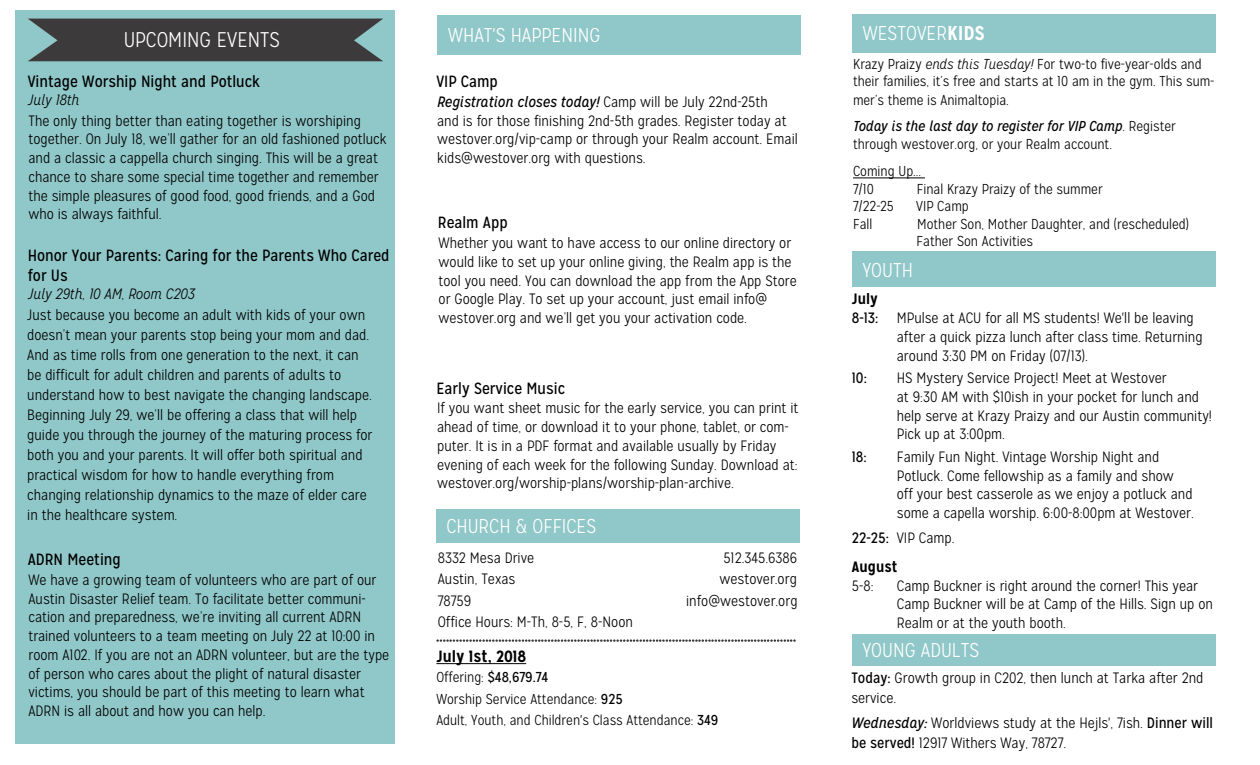
<style>
.page{position:relative;width:1260px;height:765px;background:#fff}
.page>*{position:absolute;margin:0;border:0;box-sizing:border-box;transform-origin:0 0}
.t1{font:300 21.25px "Mission Gothic";color:#fff}
.t2{font:300 20px "Mission Gothic";color:#fff}
.Paragraph_Style_1{font:16.25px/20px "Mission Gothic";color:#000}
.t3{font:700 16.25px "Mission Gothic";color:#000}
.Paragraph_Style_1-2{font:300 15px/18.8px "Mission Gothic";color:#000}
.Paragraph_Style_1-3{font:italic 300 15px "Mission Gothic";color:#000}
.t4{font:700 15px "Mission Gothic";color:#000}
.t5{font:15px "Mission Gothic";color:#000}
.Paragraph_Style_1-4{font:300 14.38px/18.1px "Mission Gothic";color:#000}
.t6{font:14.38px "Mission Gothic";color:#000}
.s1{font-weight:400;font-style:italic}
.s2{font-weight:300}
.s3{font-weight:400}
.s4{font-weight:700}
.s5{font-style:italic}
</style>
<div class="page">
<div style="left:852px;top:252px;width:363px;height:35px;background:#90c7c8"></div>
<div style="left:15px;top:11px;width:380px;height:733px;background:#90c7c8"></div>
<svg style="left:28px;top:19px;width:355px;height:42px;background:#434546"></svg>
<div style="left:852px;top:634px;width:363px;height:32px;background:#90c7c8"></div>
<hr style="left:436px;top:663px;width:90px;height:1px;background:#000">
<div style="left:436px;top:509px;width:364px;height:33px;background:#90c7c8"></div>
<div style="left:852px;top:15px;width:364px;height:38px;background:#90c7c8"></div>
<div style="left:437px;top:15px;width:363px;height:39px;background:#90c7c8"></div>
<hr style="left:853px;top:178px;width:72px;height:1px;background:#000">
<svg style="left:436px;top:639px;width:360px;height:3px"></svg>
<p class="t1" style="left:124px;top:27px;width:158px">UPCOMING EVENTS</p>
<p class="Paragraph_Style_1" style="left:28px;top:71px;width:234px">Vintage Worship Night and Potluck</p>
<p class="Paragraph_Style_1-3" style="left:28px;top:91px;width:53px">July 18th</p>
<p class="Paragraph_Style_1-2" style="left:28px;top:111px;width:360px">The only thing better than eating together is worshiping together. On July 18, we’ll gather for an old fashioned potluck and a classic a cappella church singing. This will be a great chance to share some special time together and remember the simple pleasures of good food, good friends, and a God who is always faithful.</p>
<p class="Paragraph_Style_1" style="left:28px;top:246px;width:363px">Honor Your Parents: Caring for the Parents Who Cared for Us</p>
<p class="Paragraph_Style_1-3" style="left:28px;top:285px;width:168px">July 29th, 10 AM, Room C203</p>
<p class="Paragraph_Style_1-2" style="left:27px;top:305px;width:343px;line-height:20px">Just because you become an adult with kids of your own doesn’t mean your parents stop being your mom and dad.<br>And as time rolls from one generation to the next, it can</p>
<p class="Paragraph_Style_1-2" style="left:27px;top:365px;width:347px;line-height:20px">be difficult for adult children and parents of adults to understand how to best navigate the changing landscape.<br>Beginning July 29, we’ll be offering a class that will help guide you through the journey of the maturing process for</p>
<p class="Paragraph_Style_1-2" style="left:27px;top:446px;width:337px">both you and your parents. It will offer both spiritual and</p>
<p class="Paragraph_Style_1-2" style="left:27px;top:466px;width:308px">practical wisdom for how to handle everything from</p>
<p class="Paragraph_Style_1-2" style="left:27px;top:486px;width:341px">changing relationship dynamics to the maze of elder care</p>
<p class="Paragraph_Style_1-2" style="left:27px;top:506px;width:152px">in the healthcare system.</p>
<p class="Paragraph_Style_1" style="left:28px;top:549px;width:95px">ADRN Meeting</p>
<p class="Paragraph_Style_1-2" style="left:28px;top:571px;width:362px">We have a growing team of volunteers who are part of our Austin Disaster Relief team. To facilitate better communi&shy;cation and preparedness, we’re inviting all current ADRN trained volunteers to a team meeting on July 22 at 10:00 in room A102. If you are not an ADRN volunteer, but are the type of person who cares about the plight of natural disaster</p>
<p class="Paragraph_Style_1-2" style="left:28px;top:683px;width:338px">victims, you should be part of this meeting to learn what<br>ADRN is all about and how you can help.</p>
<p class="t2" style="left:448px;top:23px;width:154px">WHAT'S HAPPENING</p>
<p class="Paragraph_Style_1" style="left:436px;top:71px;width:63px">VIP Camp</p>
<p class="Paragraph_Style_1-2" style="left:437px;top:93px;width:362px"><span class="s1">Registration closes today!</span> Camp will be July 22nd-25th<br>and is for those finishing 2nd-5th grades. Register today at westover.org/vip-camp or through your Realm account. Email kids@westover.org with questions.</p>
<p class="Paragraph_Style_1" style="left:438px;top:212px;width:71px">Realm App</p>
<p class="Paragraph_Style_1-2" style="left:439px;top:234px;width:360px">Whether you want to have access to our online directory or would like to set up your online giving, the Realm app is the tool you need. You can download the app from the App Store or Google Play. To set up your account, just email info@ westover.org and we’ll get you your activation code.</p>
<p class="Paragraph_Style_1" style="left:436px;top:378px;width:130px">Early Service Music</p>
<p class="Paragraph_Style_1-2" style="left:437px;top:399px;width:363px">If you want sheet music for the early service, you can print it ahead of time, or download it to your phone, tablet, or com&shy;puter. It is in a PDF format and available usually by Friday evening of each week for the following Sunday. Download at: westover.org/worship-plans/worship-plan-archive.</p>
<p class="t2" style="left:446px;top:515px;width:151px">CHURCH &amp; OFFICES</p>
<p class="Paragraph_Style_1-2" style="left:438px;top:549px;width:98px">8332 Mesa Drive</p>
<p class="Paragraph_Style_1-2" style="left:723px;top:549px;width:75px">512.345.6386</p>
<p class="Paragraph_Style_1-2" style="left:438px;top:570px;width:79px">Austin, Texas</p>
<p class="Paragraph_Style_1-2" style="left:719px;top:570px;width:79px">westover.org</p>
<p class="Paragraph_Style_1-2" style="left:438px;top:591px;width:35px">78759</p>
<p class="Paragraph_Style_1-2" style="left:686px;top:591px;width:113px">info@westover.org</p>
<p class="Paragraph_Style_1-2" style="left:438px;top:613px;width:197px">Office Hours: M-Th, 8-5, F, 8-Noon</p>
<p class="t3" style="left:436px;top:646px;width:91px">July 1st, 2018</p>
<p class="t6" style="left:436px;top:669px;width:114px"><span class="s2">Offering:</span> $48,679.74</p>
<p class="Paragraph_Style_1-4" style="left:436px;top:690px;width:188px">Worship Service Attendance: <span class="s3">925</span></p>
<p class="Paragraph_Style_1-4" style="left:436px;top:711px;width:284px">Adult, Youth, and Children's Class Attendance: <span class="s3">349</span></p>
<p class="t2" style="left:863px;top:22px;width:123px">WESTOVER<span class="s4">KIDS</span></p>
<p class="Paragraph_Style_1-4" style="left:853px;top:55px;width:363px">Krazy Praizy <span class="s5">ends this Tuesday!</span> For two-to five-year-olds and their families, it’s free and starts at 10 am in the gym. This sum&shy;mer’s theme is Animaltopia.</p>
<p class="Paragraph_Style_1-4" style="left:853px;top:118px;width:324px;line-height:17.5px"><span class="s1">Today is the last day to register for VIP Camp</span>. Register through westover.org, or your Realm account.</p>
<p class="Paragraph_Style_1-4" style="left:853px;top:163px;width:70px">Coming Up...</p>
<p class="Paragraph_Style_1-4" style="left:853px;top:180px;width:22px">7/10</p>
<p class="Paragraph_Style_1-4" style="left:917px;top:180px;width:188px">Final Krazy Praizy of the summer</p>
<p class="Paragraph_Style_1-4" style="left:853px;top:198px;width:42px">7/22-25</p>
<p class="Paragraph_Style_1-4" style="left:916px;top:198px;width:54px">VIP Camp</p>
<p class="Paragraph_Style_1-4" style="left:853px;top:215px;width:21px">Fall</p>
<p class="Paragraph_Style_1-4" style="left:917px;top:215px;width:273px">Mother Son, Mother Daughter, and (rescheduled)</p>
<p class="Paragraph_Style_1-4" style="left:917px;top:233px;width:118px">Father Son Activities</p>
<p class="t2" style="left:862px;top:258px;width:52px">YOUTH</p>
<p class="t4" style="left:852px;top:290px;width:28px">July</p>
<p class="Paragraph_Style_1-2" style="left:852px;top:309px;width:344px"><span class="s3">8-13:</span> MPulse at ACU for all MS students! We'll be leaving</p>
<p class="Paragraph_Style_1-2" style="left:897px;top:327px;width:307px">after a quick pizza lunch after class time. Returning</p>
<p class="Paragraph_Style_1-2" style="left:897px;top:346px;width:192px">around 3:30 PM on Friday (07/13).</p>
<p class="t5" style="left:852px;top:369px;width:17px">10:</p>
<p class="Paragraph_Style_1-2" style="left:897px;top:369px;width:271px">HS Mystery Service Project! Meet at Westover</p>
<p class="Paragraph_Style_1-2" style="left:897px;top:387px;width:304px">at 9:30 AM with $10ish in your pocket for lunch and</p>
<p class="Paragraph_Style_1-2" style="left:897px;top:406px;width:317px">help serve at Krazy Praizy and our Austin community!</p>
<p class="Paragraph_Style_1-2" style="left:897px;top:425px;width:110px">Pick up at 3:00pm.</p>
<p class="t5" style="left:852px;top:448px;width:16px">18:</p>
<p class="Paragraph_Style_1-2" style="left:897px;top:447px;width:264px">Family Fun Night. Vintage Worship Night and</p>
<p class="Paragraph_Style_1-2" style="left:897px;top:466px;width:279px">Potluck. Come fellowship as a family and show</p>
<p class="Paragraph_Style_1-2" style="left:897px;top:485px;width:297px">off your best casserole as we enjoy a potluck and</p>
<p class="Paragraph_Style_1-2" style="left:897px;top:504px;width:298px">some a capella worship. 6:00-8:00pm at Westover.</p>
<p class="Paragraph_Style_1-2" style="left:852px;top:529px;width:104px"><span class="s3">22-25:</span> VIP Camp.</p>
<p class="t4" style="left:852px;top:557px;width:47px">August</p>
<p class="Paragraph_Style_1-2" style="left:852px;top:576px;width:23px">5-8:</p>
<p class="Paragraph_Style_1-2" style="left:897px;top:576px;width:303px">Camp Buckner is right around the corner! This year</p>
<p class="Paragraph_Style_1-2" style="left:897px;top:595px;width:318px">Camp Buckner will be at Camp of the Hills. Sign up on</p>
<p class="Paragraph_Style_1-2" style="left:897px;top:614px;width:171px">Realm or at the youth booth.</p>
<p class="t2" style="left:862px;top:638px;width:118px">YOUNG ADULTS</p>
<p class="Paragraph_Style_1-2" style="left:851px;top:668px;width:354px;line-height:20px"><span class="s3">Today:</span> Growth group in C202, then lunch at Tarka after 2nd service.</p>
<p class="Paragraph_Style_1-2" style="left:851px;top:713px;width:363px;line-height:20px"><span class="s1">Wednesday:</span> Worldviews study at the Hejls', 7ish. <span class="s3">Dinner will be served!</span> 12917 Withers Way, 78727.</p>
</div>
